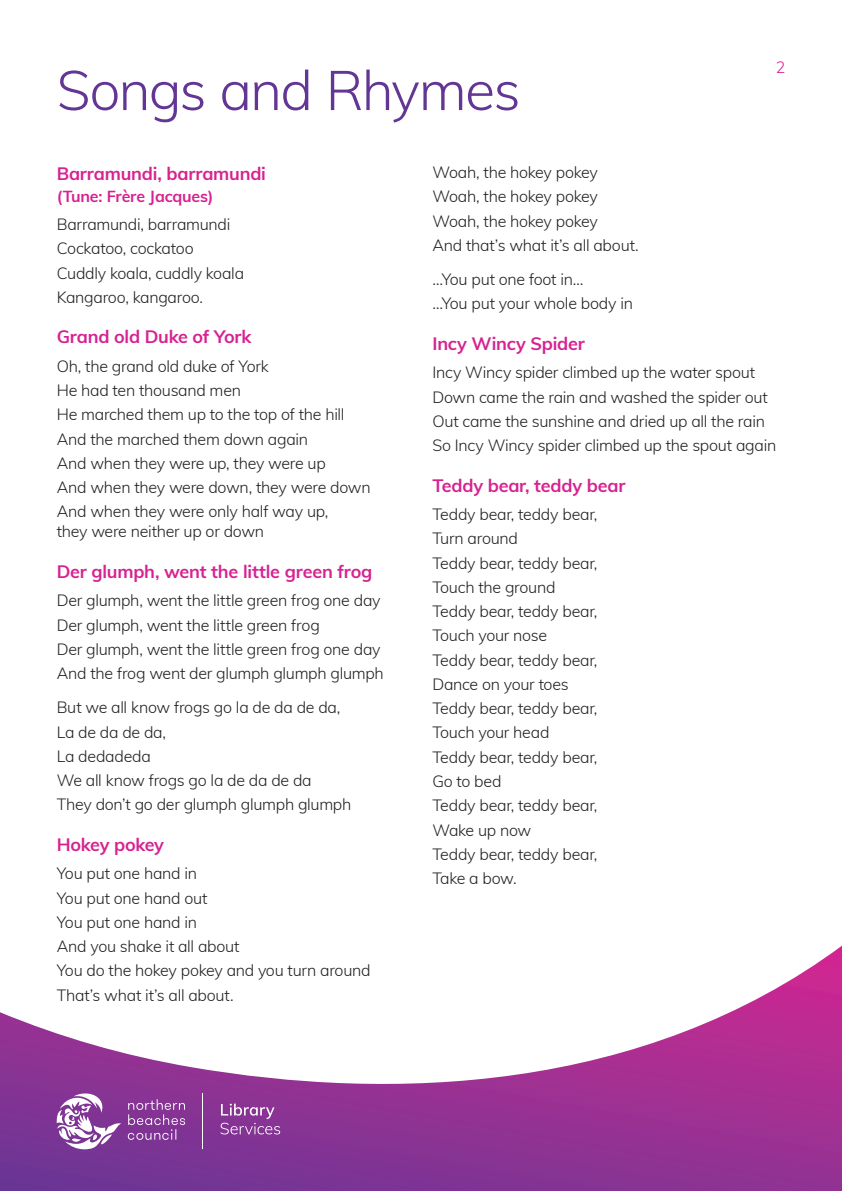
<style>
.page{position:relative;width:842px;height:1191px;background:#fff}
.page>*{position:absolute;margin:0;border:0;box-sizing:border-box;transform-origin:0 0}
.t1{font:300 55px "Muli";letter-spacing:-.03em;color:#633695}
.t2{font:700 18px "Muli";letter-spacing:-.01em;color:#d72291}
.t3{font:300 16px/24.3px "Muli";letter-spacing:-.015em;color:#231f20}
.t4{font:700 16px "Muli";letter-spacing:-.01em;color:#d72291}
.t5{font:300 16px "Muli";color:#d72291}
</style>
<div class="page">
<svg style="left:0;top:945px;width:842px;height:246px"></svg>
<hr style="left:202px;top:1093px;width:1px;height:56px;background:#fff">
<svg style="left:128px;top:1099px;width:57px;height:40px;background:#9551a3"></svg>
<svg style="left:57px;top:1093px;width:64px;height:56px"></svg>
<svg style="left:220px;top:1103px;width:60px;height:31px;background:#9c56a6"></svg>
<h1 class="t1" style="left:57px;top:50px;width:465px">Songs and Rhymes</h1>
<p class="t5" style="left:776px;top:55px;width:11px">2</p>
<p class="t2" style="left:57px;top:160px;width:211px">Barramundi, barramundi</p>
<p class="t4" style="left:57px;top:184px;width:158px">(Tune: Frère Jacques)</p>
<p class="t3" style="left:57px;top:211px;width:189px">Barramundi, barramundi<br>Cockatoo, cockatoo<br>Cuddly koala, cuddly koala<br>Kangaroo, kangaroo.</p>
<p class="t2" style="left:57px;top:324px;width:196px">Grand old Duke of York</p>
<p class="t3" style="left:57px;top:353px;width:315px">Oh, the grand old duke of York<br>He had ten thousand men<br>He marched them up to the top of the hill<br>And the marched them down again<br>And when they were up, they were up<br>And when they were down, they were down<br>And when they were only half way up,</p>
<p class="t3" style="left:57px;top:519px;width:209px">they were neither up or down</p>
<p class="t2" style="left:57px;top:558px;width:317px">Der glumph, went the little green frog</p>
<p class="t3" style="left:57px;top:588px;width:329px">Der glumph, went the little green frog one day Der glumph, went the little green frog<br>Der glumph, went the little green frog one day And the frog went der glumph glumph glumph</p>
<p class="t3" style="left:57px;top:694px;width:296px">But we all know frogs go la de da de da,<br>La de da de da,<br>La dedadeda<br>We all know frogs go la de da de da<br>They don’t go der glumph glumph glumph</p>
<p class="t2" style="left:57px;top:831px;width:109px">Hokey pokey</p>
<p class="t3" style="left:57px;top:860px;width:315px">You put one hand in<br>You put one hand out<br>You put one hand in<br>And you shake it all about<br>You do the hokey pokey and you turn around<br>That’s what it’s all about.</p>
<p class="t3" style="left:432px;top:159px;width:208px">Woah, the hokey pokey<br>Woah, the hokey pokey<br>Woah, the hokey pokey<br>And that’s what it’s all about.</p>
<p class="t3" style="left:432px;top:266px;width:202px">…You put one foot in…<br>…You put your whole body in</p>
<p class="t2" style="left:432px;top:330px;width:154px">Incy Wincy Spider</p>
<p class="t3" style="left:432px;top:360px;width:345px">Incy Wincy spider climbed up the water spout Down came the rain and washed the spider out Out came the sunshine and dried up all the rain So Incy Wincy spider climbed up the spout again</p>
<p class="t2" style="left:432px;top:472px;width:195px">Teddy bear, teddy bear</p>
<p class="t3" style="left:432px;top:501px;width:167px">Teddy bear, teddy bear,<br>Turn around<br>Teddy bear, teddy bear,<br>Touch the ground<br>Teddy bear, teddy bear,<br>Touch your nose<br>Teddy bear, teddy bear,<br>Dance on your toes<br>Teddy bear, teddy bear,<br>Touch your head<br>Teddy bear, teddy bear,<br>Go to bed<br>Teddy bear, teddy bear,<br>Wake up now<br>Teddy bear, teddy bear,<br>Take a bow.</p>
</div>
